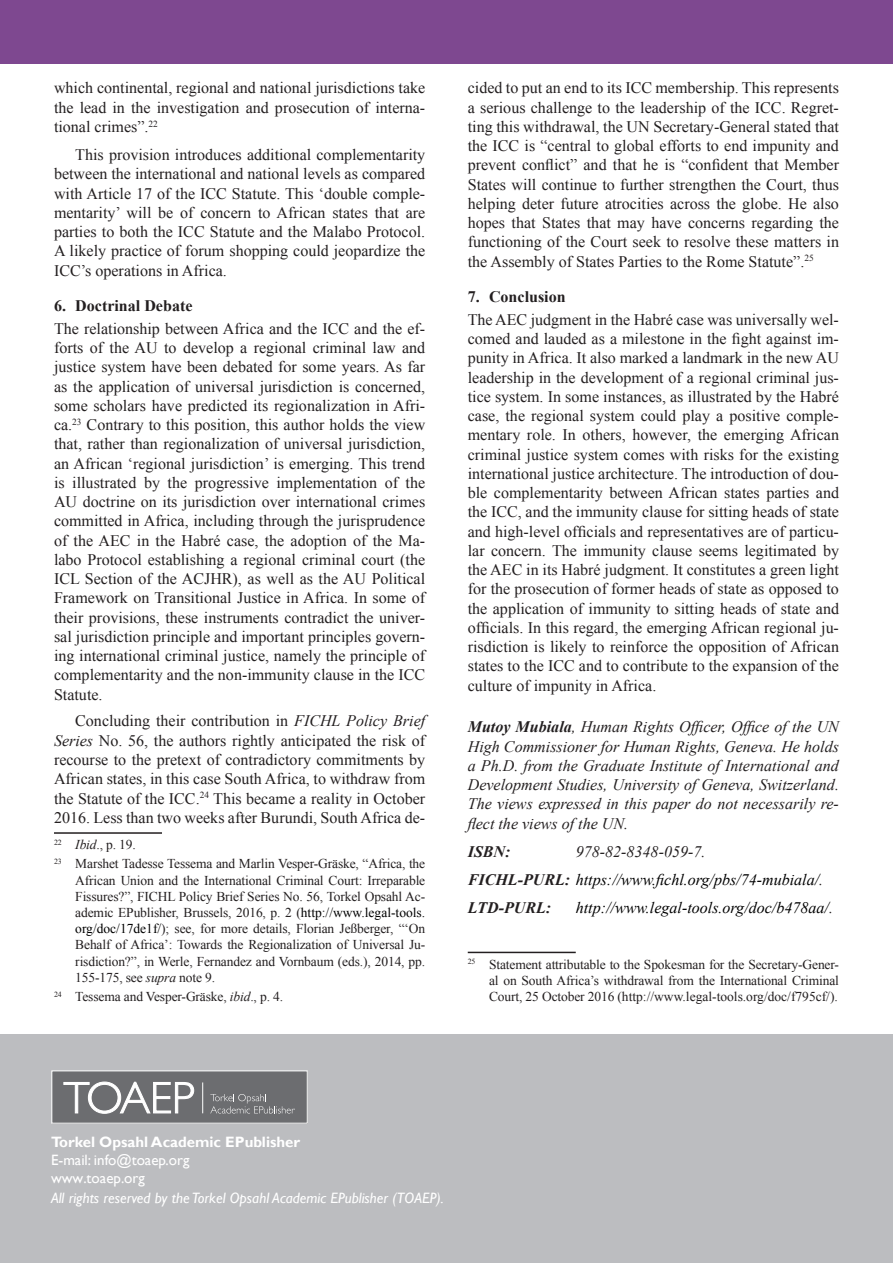
<style>
.page{position:relative;width:893px;height:1263px;background:#fff}
.page>*{position:absolute;margin:0;border:0;box-sizing:border-box;transform-origin:0 0}
.Para_first{font:16.05px/19.2px "Times New Roman";color:#231f20;text-align:justify}
.Para_mid{font:16.05px/19.2px "Times New Roman";color:#231f20;text-align:justify}
.t1{font:italic 16.05px/19.2px "Times New Roman";color:#231f20;text-align:justify}
.t2{font:italic 16.05px "Times New Roman";color:#000}
.t3{font:700 16.05px "Times New Roman";color:#231f20}
.t4{font:italic 700 16.05px "Times New Roman";color:#231f20}
.t5{font:italic 15px "Gill Sans";color:#fff}
.t6{font:15px/18px "Gill Sans";color:#fff}
.t7{font:700 15px "Gill Sans";color:#fff}
.FICHL_PB_Footnote{font:13.5px/16.2px "Times New Roman";letter-spacing:-.01em;color:#231f20;text-align:justify}
.s1{font-style:italic}
.s2{color:#000}
.s3{font-weight:700}
.s4{font-weight:700;color:#231f20}
.s5{color:#231f20}
</style>
<div class="page">
<div style="left:0;top:1035px;width:893px;height:228px;background:#bcbdc0"></div>
<div style="left:0;top:0;width:893px;height:64px;background:#7e4890"></div>
<svg style="left:53px;top:1072px;width:253px;height:50px;background:#7d7d80"></svg>
<hr style="left:202px;top:1082px;width:1px;height:31px;background:#fff">
<div style="left:51px;top:1070px;width:257px;height:54px;border:1px solid #fff"></div>
<hr style="left:54px;top:832px;width:108px;height:2px;background:#231f20">
<hr style="left:468px;top:952px;width:108px;height:1px;background:#231f20">
<p class="Para_first" style="left:54px;top:78px;width:373px">which continental, regional and national jurisdictions take the lead in the investigation and prosecution of interna&shy;tional crimes”.<sup>22</sup></p>
<p class="Para_mid" style="left:54px;top:145px;width:373px;text-indent:21px">This provision introduces additional complementarity between the international and national levels as compared with Article 17 of the ICC Statute. This ‘double comple&shy;mentarity’ will be of concern to African states that are parties to both the ICC Statute and the Malabo Protocol.<br>A likely practice of forum shopping could jeopardize the ICC’s operations in Africa.</p>
<p class="t3" style="left:54px;top:295px;width:140px">6. Doctrinal Debate</p>
<p class="Para_first" style="left:54px;top:318px;width:373px">The relationship between Africa and the ICC and the ef&shy;forts of the AU to develop a regional criminal law and justice system have been debated for some years. As far as the application of universal jurisdiction is concerned, some scholars have predicted its regionalization in Afri&shy;ca.<sup>23</sup> Contrary to this position, this author holds the view that, rather than regionalization of universal jurisdiction, an African ‘regional jurisdiction’ is emerging. This trend is illustrated by the progressive implementation of the AU doctrine on its jurisdiction over international crimes committed in Africa, including through the jurisprudence of the AEC in the Habré case, the adoption of the Ma&shy;labo Protocol establishing a regional criminal court (the ICL Section of the ACJHR), as well as the AU Political Framework on Transitional Justice in Africa. In some of their provisions, these instruments contradict the univer&shy;sal jurisdiction principle and important principles govern&shy;ing international criminal justice, namely the principle of complementarity and the non-immunity clause in the ICC Statute.</p>
<p class="Para_mid" style="left:54px;top:711px;width:373px;text-indent:21px">Concluding their contribution in <span class="s1">FICHL Policy Brief Series</span> No. 56, the authors rightly anticipated the risk of recourse to the pretext of contradictory commitments by African states, in this case South Africa, to withdraw from the Statute of the ICC.<sup>24</sup> This became a reality in October 2016. Less than two weeks after Burundi, South Africa de-</p>
<p class="FICHL_PB_Footnote" style="left:54px;top:836px;width:83px"><sup>22</sup> <span class="s1">Ibid</span>., p. 19.</p>
<p class="FICHL_PB_Footnote" style="left:75px;top:855px;width:351px;text-indent:-21px"><sup>23</sup> Marshet Tadesse Tessema and Marlin Vesper-Gräske, “Africa, the African Union and the International Criminal Court: Irreparable Fissures?”, FICHL Policy Brief Series No. 56, Torkel Opsahl Ac&shy;ademic EPublisher, Brussels, 2016, p. 2 (<span class="s2">http://www.legal-tools. org/doc/17de1f/</span>); see, for more details, Florian Jeßberger, “ʻOn Behalf of Africa’: Towards the Regionalization of Universal Ju&shy;risdiction?”, in Werle, Fernandez and Vornbaum (eds.), 2014, pp.<br>155-175, see <span class="s1">supra</span> note 9.</p>
<p class="FICHL_PB_Footnote" style="left:54px;top:988px;width:231px"><sup>24</sup> Tessema and Vesper-Gräske, <span class="s1">ibid</span>., p. 4.</p>
<p class="Para_first" style="left:468px;top:78px;width:373px">cided to put an end to its ICC membership. This represents a serious challenge to the leadership of the ICC. Regret&shy;ting this withdrawal, the UN Secretary-General stated that the ICC is “central to global efforts to end impunity and prevent conflict” and that he is “confident that Member States will continue to further strengthen the Court, thus helping deter future atrocities across the globe. He also hopes that States that may have concerns regarding the functioning of the Court seek to resolve these matters in the Assembly of States Parties to the Rome Statute”.<sup>25</sup></p>
<p class="t3" style="left:468px;top:286px;width:99px">7. Conclusion</p>
<p class="Para_first" style="left:468px;top:309px;width:373px">The AEC judgment in the Habré case was universally wel&shy;comed and lauded as a milestone in the fight against im&shy;punity in Africa. It also marked a landmark in the new AU leadership in the development of a regional criminal jus&shy;tice system. In some instances, as illustrated by the Habré case, the regional system could play a positive comple&shy;mentary role. In others, however, the emerging African criminal justice system comes with risks for the existing international justice architecture. The introduction of dou&shy;ble complementarity between African states parties and the ICC, and the immunity clause for sitting heads of state and high-level officials and representatives are of particu&shy;lar concern. The immunity clause seems legitimated by the AEC in its Habré judgment. It constitutes a green light for the prosecution of former heads of state as opposed to the application of immunity to sitting heads of state and officials. In this regard, the emerging African regional ju&shy;risdiction is likely to reinforce the opposition of African states to the ICC and to contribute to the expansion of the culture of impunity in Africa.</p>
<p class="t1" style="left:468px;top:717px;width:373px"><span class="s3">Mutoy Mubiala</span>, Human Rights Officer, Office of the UN High Commissioner for Human Rights, Geneva. He holds a Ph.D. from the Graduate Institute of International and Development Studies, University of Geneva, Switzerland.<br>The views expressed in this paper do not necessarily re&shy;flect the views of the UN.</p>
<p class="t4" style="left:468px;top:840px;width:44px">ISBN:</p>
<p class="t1" style="left:576px;top:841px;width:131px">978-82-8348-059-7.</p>
<p class="t2" style="left:468px;top:869px;width:357px"><span class="s4">FICHL-PURL:</span> https://www.fichl.org/pbs/74-mubiala/<span class="s5">.</span></p>
<p class="t4" style="left:468px;top:897px;width:85px">LTD-PURL:</p>
<p class="t2" style="left:576px;top:897px;width:259px">http://www.legal-tools.org/doc/b478aa/<span class="s5">.</span></p>
<p class="FICHL_PB_Footnote" style="left:489px;top:956px;width:351px;text-indent:-21px"><sup>25</sup> Statement attributable to the Spokesman for the Secretary-Gener&shy;al on South Africa’s withdrawal from the International Criminal Court, 25 October 2016 (http://www.legal-tools.org/doc/f795cf/).</p>
<p class="t7" style="left:51px;top:1133px;width:251px">Torkel Opsahl Academic EPublisher</p>
<p class="t6" style="left:51px;top:1152px;width:140px">E-mail: info@toaep.org www.toaep.org</p>
<p class="t5" style="left:51px;top:1189px;width:394px">All rights reserved by the Torkel Opsahl Academic EPublisher (TOAEP).</p>
</div>
